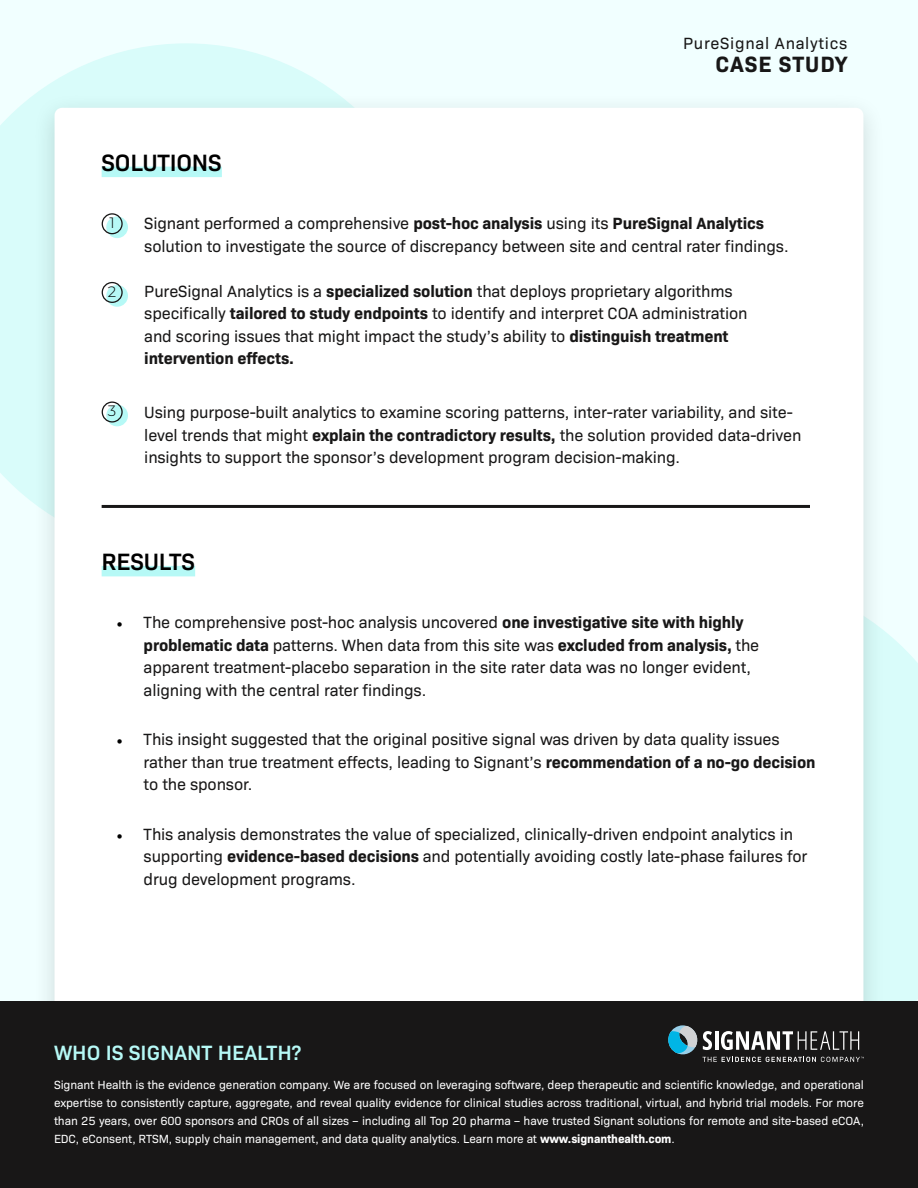
<style>
.page{position:relative;width:918px;height:1188px;background:#fff}
.page>*{position:absolute;margin:0;border:0;box-sizing:border-box;transform-origin:0 0}
.Paragraph_Style_1{font:600 24px "Bio Sans";letter-spacing:-.01em;color:#000}
.t1{font:700 22.5px "Bio Sans";letter-spacing:.04em;color:#181717}
.H2_Headline{font:600 21px "Bio Sans";color:#b6f9f6}
.t2{font:16.5px/22.5px "Bio Sans";letter-spacing:-.01em;color:#181717}
.t3{font:16.5px "Bio Sans";letter-spacing:.04em;color:#181717}
.COntact{font:300 15px "Montserrat";color:#000}
.H5_Subhead{font:12px/18px "Bio Sans";letter-spacing:-.01em;color:#fff;text-align:justify}
.s1{font-weight:700}
.s2{font-family:"Minion Pro";color:#000}
</style>
<div class="page">
<div style="left:0;top:0;width:918px;height:1002px;background:#f1ffff"></div>
<svg style="left:886px;top:575px;width:32px;height:427px"></svg>
<svg style="left:0;top:43px;width:440px;height:512px"></svg>
<div style="left:32px;top:92px;width:854px;height:1024px;background:#000;opacity:.15"></div>
<div style="left:55px;top:108px;width:808px;height:979px;background:#fff;border-radius:8px"></div>
<div style="left:0;top:1002px;width:918px;height:186px;background:#181717"></div>
<svg style="left:668px;top:1025px;width:196px;height:37px"></svg>
<div style="left:107px;top:217px;width:20px;height:20px;background:#b6f9f6;border-radius:50%"></div>
<div style="left:106px;top:216px;width:22px;height:22px;border:2px solid #b6f9f6;border-radius:50%"></div>
<div style="left:102px;top:213px;width:21px;height:21px;border:1px solid #181717;border-radius:50%"></div>
<div style="left:107px;top:286px;width:20px;height:20px;background:#b6f9f6;border-radius:50%"></div>
<div style="left:106px;top:285px;width:22px;height:22px;border:2px solid #b6f9f6;border-radius:50%"></div>
<div style="left:102px;top:282px;width:21px;height:21px;border:1px solid #181717;border-radius:50%"></div>
<div style="left:107px;top:406px;width:20px;height:19px;background:#b6f9f6;border-radius:50%"></div>
<div style="left:106px;top:405px;width:22px;height:21px;border:2px solid #b6f9f6;border-radius:50%"></div>
<div style="left:102px;top:401px;width:21px;height:22px;border:1px solid #181717;border-radius:50%"></div>
<div style="left:102px;top:167px;width:120px;height:10px;background:#b6f9f6"></div>
<div style="left:102px;top:566px;width:93px;height:10px;background:#b6f9f6"></div>
<hr style="left:102px;top:505px;width:708px;height:3px;background:#181717">
<p class="Paragraph_Style_1" style="left:102px;top:145px;width:121px">SOLUTIONS</p>
<p class="t3" style="left:683px;top:31px;width:166px">PureSignal Analytics</p>
<p class="t1" style="left:716px;top:47px;width:133px">CASE STUDY</p>
<p class="COntact" style="left:110px;top:213px;width:7px">1</p>
<p class="COntact" style="left:108px;top:281px;width:10px">2</p>
<p class="COntact" style="left:108px;top:401px;width:10px">3</p>
<p class="t2" style="left:144px;top:211px;width:646px">Signant performed a comprehensive <span class="s1">post-hoc analysis</span> using its <span class="s1">PureSignal Analytics </span>solution to investigate the source of discrepancy between site and central rater findings.</p>
<p class="t2" style="left:144px;top:278px;width:605px">PureSignal Analytics is a <span class="s1">specialized solution</span> that deploys proprietary algorithms specifically <span class="s1">tailored to study endpoints</span> to identify and interpret COA administration and scoring issues that might impact the study’s ability to <span class="s1">distinguish treatment intervention effects.</span></p>
<p class="t2" style="left:144px;top:400px;width:659px">Using purpose-built analytics to examine scoring patterns, inter-rater variability, and site&shy;level trends that might <span class="s1">explain the contradictory results,</span> the solution provided data-driven insights to support the sponsor’s development program decision-making.</p>
<p class="Paragraph_Style_1" style="left:102px;top:544px;width:95px">RESULTS</p>
<p class="t2" style="left:144px;top:610px;width:617px;text-indent:-27px"><span class="s2">•</span> The comprehensive post-hoc analysis uncovered <span class="s1">one investigative site with highly problematic data</span> patterns. When data from this site was <span class="s1">excluded from analysis,</span> the apparent treatment-placebo separation in the site rater data was no longer evident, aligning with the central rater findings.</p>
<p class="t2" style="left:144px;top:727px;width:673px;text-indent:-27px"><span class="s2">•</span> This insight suggested that the original positive signal was driven by data quality issues rather than true treatment effects, leading to Signant’s <span class="s1">recommendation of a no-go decision </span>to the sponsor.</p>
<p class="t2" style="left:144px;top:822px;width:665px;text-indent:-27px"><span class="s2">•</span> This analysis demonstrates the value of specialized, clinically-driven endpoint analytics in supporting <span class="s1">evidence-based decisions</span> and potentially avoiding costly late-phase failures for drug development programs.</p>
<p class="H2_Headline" style="left:54px;top:1037px;width:249px">WHO IS SIGNANT HEALTH?</p>
<p class="H5_Subhead" style="left:54px;top:1075px;width:812px">Signant Health is the evidence generation company. We are focused on leveraging software, deep therapeutic and scientific knowledge, and operational expertise to consistently capture, aggregate, and reveal quality evidence for clinical studies across traditional, virtual, and hybrid trial models. For more than 25 years, over 600 sponsors and CROs of all sizes – including all Top 20 pharma – have trusted Signant solutions for remote and site-based eCOA, EDC, eConsent, RTSM, supply chain management, and data quality analytics. Learn more at <span class="s1">www.signanthealth.com</span>.</p>
</div>
